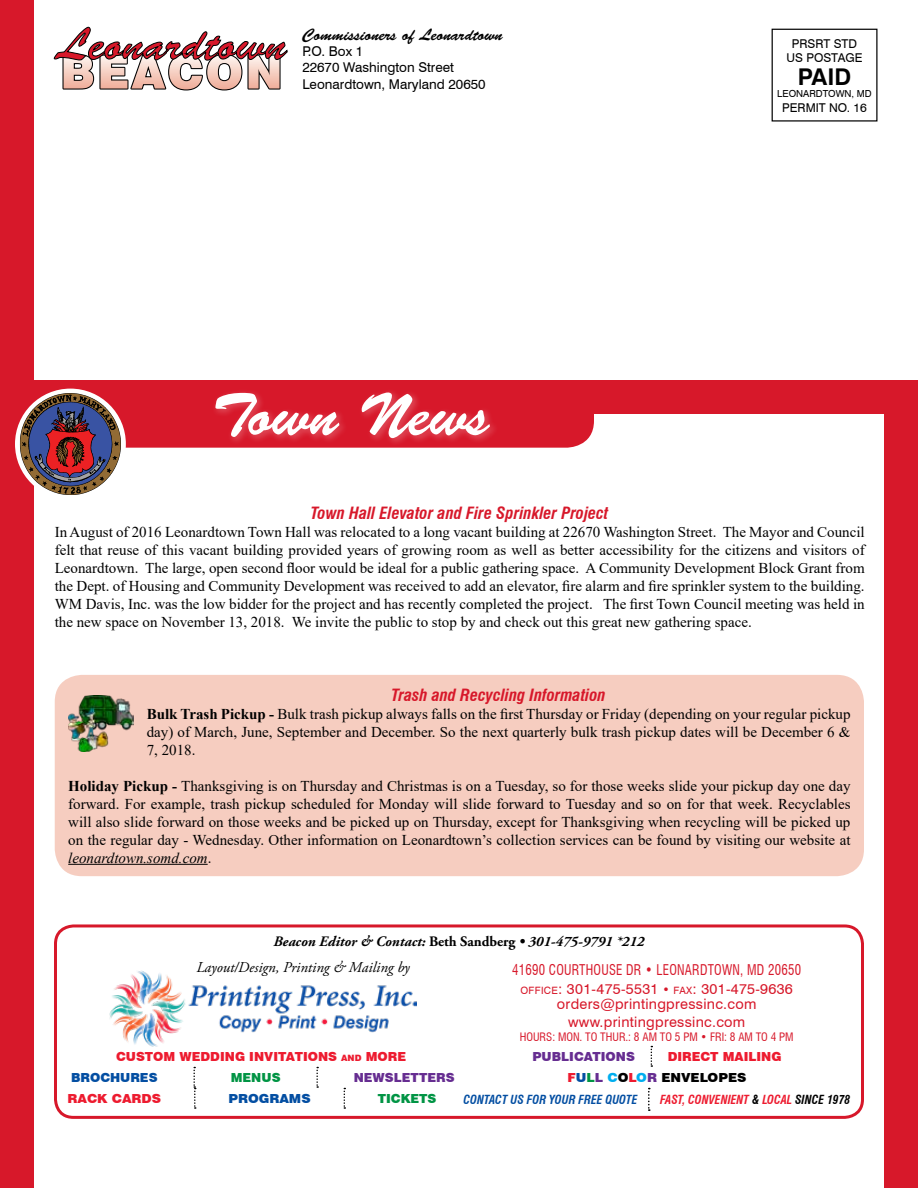
<style>
.page{position:relative;width:918px;height:1188px;background:#fff}
.page>*{position:absolute;margin:0;border:0;box-sizing:border-box;transform-origin:0 0}
.t1{font:60px "Brush Script Std";color:#fff}
.t2{font:900 45.75px "Swiss 721 BT";letter-spacing:.05em;color:#fff}
.t3{font:700 23.1px "Swiss 721 BT";color:#000}
.t4{font:italic 700 condensed 16.5px "Swiss 721 BT";color:#d7182a}
.t5{font:16.5px "Brush Script Std";color:#000}
.t6{font:15px/18px "Times New Roman";color:#000;text-align:justify}
.t7{font:italic 15px "Adobe Garamond Pro";color:#000}
.t8{font:condensed 14.4px/18.1px "Swiss 721 BT";letter-spacing:.02em;color:#d7182a;text-align:center;scale:.89 1}
.t9{font:14.4px/17.2px "Swiss 721 BT";letter-spacing:.02em;color:#d7182a;text-align:center}
.t10{font:italic 700 14.4px "Adobe Garamond Pro";color:#000}
.t11{font:13.5px/16.2px "Swiss 721 BT";color:#000}
.t12{font:900 12.45px/21px "Swiss 721 BT";color:#ed1b2f}
.t13{font:900 12.45px "Swiss 721 BT";color:#662d91}
.t14{font:900 12.45px "Swiss 721 BT";color:#000;scale:1.05 1}
.t15{font:900 12.45px "Swiss 721 BT";color:#009444}
.t16{font:900 12.45px "Swiss 721 BT";color:#ed1b2f;scale:1.05 1}
.t17{font:900 12.45px "Swiss 721 BT";color:#034ea2;scale:1.05 1}
.t18{font:italic 700 condensed 12.3px "Swiss 721 BT";color:#ed1b2f;scale:.95 1}
.t19{font:italic 700 condensed 12.3px "Swiss 721 BT";color:#034ea2;scale:.95 1}
.t20{font:12.15px/14.5px "Swiss 721 BT";color:#000;text-align:center}
.t21{font:condensed 11.4px "Swiss 721 BT";color:#d7182a}
.t22{font:9.75px "Swiss 721 BT";color:#000}
.s1{font-weight:700}
.s2{font-style:italic}
.s3{font-style:normal}
.s4{font-stretch:normal;font-size:10.05px}
.s5{font-stretch:normal}
.s6{font-stretch:normal;font-size:12.45px}
.s7{font-size:8.7px}
.s8{color:#034ea2}
.s9{color:#ed1b2f}
.s10{color:#009444}
.s11{color:#662d91}
.s12{color:#00aeef}
.s13{color:#000}
</style>
<div class="page">
<div style="left:0;top:380px;width:918px;height:34px;background:#d7182a"></div>
<div style="left:0;top:0;width:34px;height:1188px;background:#d7182a"></div>
<div style="left:884px;top:393px;width:34px;height:795px;background:#d7182a"></div>
<div style="left:14px;top:380px;width:580px;height:68px;background:#d7182a;border-radius:27px"></div>
<div style="left:15px;top:389px;width:111px;height:110px;background:#fff;border-radius:50%"></div>
<svg style="left:20px;top:393px;width:101px;height:102px"></svg>
<div style="left:211px;top:388px;width:288px;height:60px;background:#fff;opacity:.2"></div>
<div style="left:772px;top:29px;width:106px;height:93px;border:1px solid #000"></div>
<svg style="left:54px;top:27px;width:234px;height:64px"></svg>
<div style="left:55px;top:675px;width:809px;height:201px;background:#f6cdc0;border-radius:27px"></div>
<hr style="left:68px;top:864px;width:140px;height:1px;background:#000">
<img style="left:68px;top:696px;width:65px;height:56px">
<div style="left:54px;top:924px;width:810px;height:195px;border:3px solid #d7182a;border-radius:18px"></div>
<svg style="left:344px;top:1088px;width:1px;height:21px"></svg>
<svg style="left:193px;top:1067px;width:3px;height:42px"></svg>
<svg style="left:316px;top:1067px;width:2px;height:21px"></svg>
<svg style="left:648px;top:1088px;width:2px;height:23px"></svg>
<svg style="left:651px;top:1046px;width:1px;height:21px"></svg>
<img style="left:109px;top:970px;width:308px;height:77px">
<h2 class="t2" style="left:60px;top:44px;width:224px">BEACON</h2>
<p class="t5" style="left:302px;top:25px;width:202px">Commissioners of Leonardtown</p>
<p class="t11" style="left:302px;top:43px;width:185px">P.O. Box 1<br>22670 Washington Street<br>Leonardtown, Maryland 20650</p>
<h1 class="t1" style="left:212px;top:381px;width:280px">Town News</h1>
<p class="t20" style="left:787px;top:36px;width:77px">PRSRT STD<br>US POSTAGE</p>
<h3 class="t3" style="left:798px;top:63px;width:55px">PAID</h3>
<p class="t22" style="left:777px;top:88px;width:96px">LEONARDTOWN, MD</p>
<p class="t20" style="left:782px;top:100px;width:86px">PERMIT NO. 16</p>
<p class="t4" style="left:311px;top:503px;width:299px">Town Hall Elevator and Fire Sprinkler Project</p>
<p class="t6" style="left:55px;top:522px;width:812px">In August of 2016 Leonardtown Town Hall was relocated to a long vacant building at 22670 Washington Street. The Mayor and Council felt that reuse of this vacant building provided years of growing room as well as better accessibility for the citizens and visitors of Leonardtown. The large, open second floor would be ideal for a public gathering space. A Community Development Block Grant from the Dept. of Housing and Community Development was received to add an elevator, fire alarm and fire sprinkler system to the building.<br>WM Davis, Inc. was the low bidder for the project and has recently completed the project. The first Town Council meeting was held in the new space on November 13, 2018. We invite the public to stop by and check out this great new gathering space.</p>
<p class="t4" style="left:391px;top:685px;width:216px">Trash and Recycling Information</p>
<p class="t6" style="left:147px;top:704px;width:705px"><span class="s1">Bulk Trash Pickup -</span> Bulk trash pickup always falls on the first Thursday or Friday (depending on your regular pickup day) of March, June, September and December. So the next quarterly bulk trash pickup dates will be December 6 &amp; 7, 2018.</p>
<p class="t6" style="left:68px;top:776px;width:784px"><span class="s1">Holiday Pickup -</span> Thanksgiving is on Thursday and Christmas is on a Tuesday, so for those weeks slide your pickup day one day forward. For example, trash pickup scheduled for Monday will slide forward to Tuesday and so on for that week. Recyclables will also slide forward on those weeks and be picked up on Thursday, except for Thanksgiving when recycling will be picked up on the regular day - Wednesday. Other information on Leonardtown’s collection services can be found by visiting our website at <span class="s2">leonardtown.somd.com</span>.</p>
<p class="t10" style="left:274px;top:934px;width:373px">Beacon Editor &amp; Contact: <span class="s3">Beth Sandberg</span> • 301-475-9791 *212</p>
<p class="t8" style="left:512px;top:961px;width:326px">41690 COURTHOUSE DR • LEONARDTOWN, MD 20650<br><span class="s4">OFFICE</span><span class="s5">: 301-475-5531</span> <span class="s6">•</span> <span class="s4">FAX</span><span class="s5">: 301-475-9636</span></p>
<p class="t9" style="left:557px;top:996px;width:201px">orders@printingpressinc.com www.printingpressinc.com</p>
<p class="t21" style="left:520px;top:1030px;width:275px">HOURS: MON. TO THUR.: 8 AM TO 5 PM • FRI: 8 AM TO 4 PM</p>
<p class="t7" style="left:196px;top:958px;width:215px">Layout/Design, Printing &amp; Mailing by</p>
<p class="t12" style="left:71px;top:1046px;width:337px;text-indent:45px">CUSTOM WEDDING INVITATIONS <span class="s7">and</span> MORE<br><span class="s8">BROCHURES</span></p>
<p class="t13" style="left:532px;top:1049px;width:104px">PUBLICATIONS</p>
<p class="t12" style="left:668px;top:1046px;width:115px">DIRECT MAILING</p>
<p class="t15" style="left:231px;top:1070px;width:51px">MENUS</p>
<p class="t13" style="left:354px;top:1070px;width:102px">NEWSLETTERS</p>
<p class="t14" style="left:568px;top:1070px;width:172px"><span class="s9">F</span><span class="s8">U</span><span class="s10">L</span><span class="s11">L</span> <span class="s12">C</span>O<span class="s9">L</span><span class="s12">O</span><span class="s11">R</span> ENVELOPES</p>
<p class="t19" style="left:463px;top:1092px;width:185px">CONTACT US FOR YOUR FREE QUOTE</p>
<p class="t18" style="left:660px;top:1092px;width:202px">FAST, CONVENIENT <span class="s13">&amp;</span> LOCAL <span class="s13">SINCE 1978</span></p>
<p class="t16" style="left:68px;top:1091px;width:91px">RACK CARDS</p>
<p class="t17" style="left:228px;top:1091px;width:80px">PROGRAMS</p>
<p class="t15" style="left:378px;top:1091px;width:60px">TICKETS</p>
</div>
